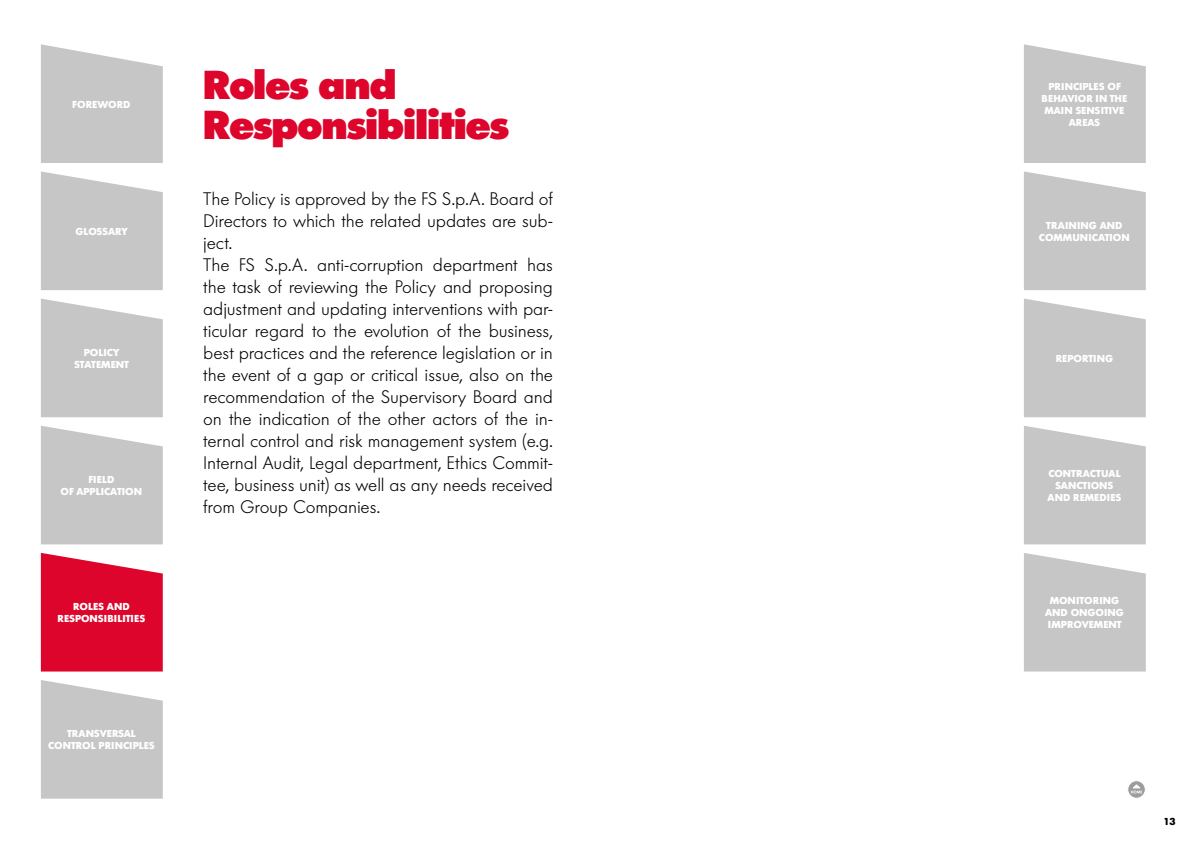
<style>
.page{position:relative;width:1191px;height:842px;background:#fff}
.page>*{position:absolute;margin:0;border:0;box-sizing:border-box;transform-origin:0 0}
.t1{font:800 40px/40px "Futura Serie BQ";letter-spacing:-.02em;color:#dd052b}
.t2{font:300 18px/22px "Futura Serie BQ";letter-spacing:-.005em;color:#000}
.t3{font:700 10px/12px "Futura Serie BQ";color:#fff;text-align:center}
.t4{font:700 10px "Futura Serie BQ";color:#000}
</style>
<div class="page">
<svg style="left:1127px;top:781px;width:18px;height:17px"></svg>
<div style="left:1127px;top:780px;width:18px;height:19px;border:1px solid #fff;border-radius:50%"></div>
<svg style="left:1130px;top:784px;width:12px;height:9px"></svg>
<svg style="left:41px;top:44px;width:122px;height:119px;background:#cbcbcb"></svg>
<svg style="left:41px;top:171px;width:122px;height:119px;background:#cbcbcb"></svg>
<svg style="left:41px;top:680px;width:122px;height:119px;background:#cbcbcb"></svg>
<svg style="left:41px;top:553px;width:122px;height:118px;background:#df1b3d"></svg>
<svg style="left:41px;top:426px;width:122px;height:118px;background:#cacaca"></svg>
<svg style="left:41px;top:299px;width:122px;height:118px;background:#cacaca"></svg>
<svg style="left:1024px;top:44px;width:121px;height:119px;background:#cbcbcb"></svg>
<svg style="left:1024px;top:171px;width:121px;height:119px;background:#cbcbcb"></svg>
<svg style="left:1024px;top:553px;width:121px;height:118px;background:#cacaca"></svg>
<svg style="left:1024px;top:426px;width:121px;height:118px;background:#cacaca"></svg>
<svg style="left:1024px;top:299px;width:121px;height:118px;background:#cacaca"></svg>
<p class="t3" style="left:72px;top:98px;width:60px">FOREWORD</p>
<p class="t3" style="left:75px;top:225px;width:54px">GLOSSARY</p>
<p class="t3" style="left:74px;top:346px;width:56px">POLICY<br>STATEMENT</p>
<p class="t3" style="left:61px;top:473px;width:83px">FIELD<br>OF APPLICATION</p>
<p class="t3" style="left:58px;top:601px;width:89px">ROLES AND<br>RESPONSIBILITIES</p>
<p class="t3" style="left:48px;top:728px;width:108px">TRANSVERSAL<br>CONTROL PRINCIPLES</p>
<h1 class="t1" style="left:203px;top:64px;width:307px">Roles and<br>Responsibilities</h1>
<p class="t2" style="left:203px;top:187px;width:351px">The Policy is approved by the FS S.p.A. Board of Directors to which the related updates are sub&shy;ject.<br>The FS S.p.A. anti-corruption department has the task of reviewing the Policy and proposing adjustment and updating interventions with par&shy;ticular regard to the evolution of the business, best practices and the reference legislation or in the event of a gap or critical issue, also on the recommendation of the Supervisory Board and on the indication of the other actors of the in&shy;ternal control and risk management system (e.g.<br>Internal Audit, Legal department, Ethics Commit&shy;tee, business unit) as well as any needs received from Group Companies.</p>
<p class="t3" style="left:1041px;top:80px;width:87px">PRINCIPLES OF<br>BEHAVIOR IN THE<br>MAIN SENSITIVE<br>AREAS</p>
<p class="t3" style="left:1039px;top:219px;width:92px">TRAINING AND<br>COMMUNICATION</p>
<p class="t3" style="left:1055px;top:352px;width:59px">REPORTING</p>
<p class="t3" style="left:1047px;top:467px;width:75px">CONTRACTUAL<br>SANCTIONS<br>AND REMEDIES</p>
<p class="t3" style="left:1045px;top:595px;width:80px">MONITORING<br>AND ONGOING<br>IMPROVEMENT</p>
<p class="t4" style="left:1163px;top:816px;width:14px">13</p>
</div>
